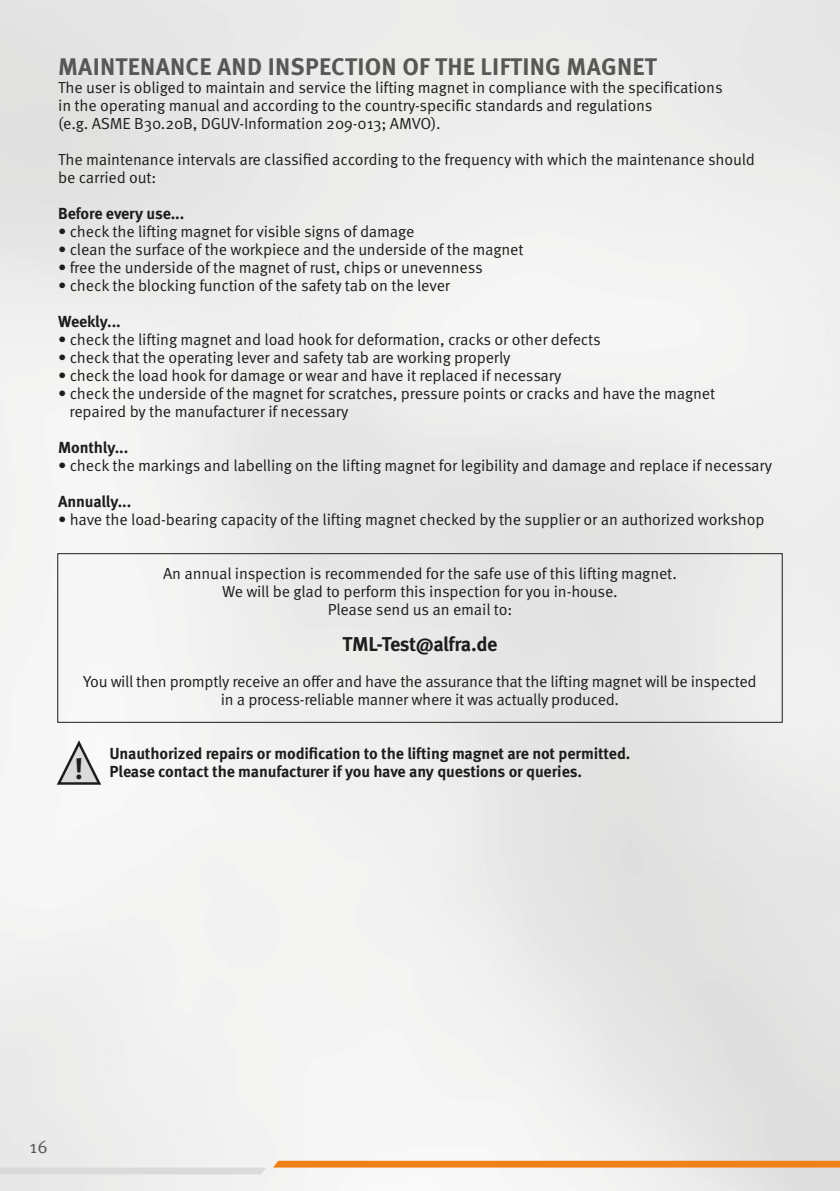
<style>
.page{position:relative;width:840px;height:1191px;background:#fff}
.page>*{position:absolute;margin:0;border:0;box-sizing:border-box;transform-origin:0 0}
.t1{font:700 24px "Meta OT";letter-spacing:.01em;color:#575756}
.t2{font:700 20px "Meta OT";letter-spacing:-.025em;color:#1d1d1b}
.t3{font:18px "Meta OT";color:#575756}
.t4{font:16px/18px "Meta OT";letter-spacing:-.01em;color:#1d1d1b}
.t5{font:700 16px/18px "Meta OT";letter-spacing:-.01em;color:#1d1d1b}
.s1{font-size:29.6px}
</style>
<div class="page">
<img style="left:0;top:0;width:839px;height:1191px">
<svg style="left:273px;top:1160px;width:566px;height:7px;background:#ef8d31"></svg>
<svg style="left:0;top:1167px;width:266px;height:7px;background:#dbdbdb"></svg>
<div style="left:57px;top:553px;width:725px;height:170px;border:1px solid #1d1d1b"></div>
<svg style="left:55px;top:739px;width:48px;height:47px"></svg>
<h1 class="t1" style="left:58px;top:52px;width:600px">MAINTENANCE AND INSPECTION OF THE LIFTING MAGNET</h1>
<p class="t4" style="left:58px;top:79px;width:665px">The user is obliged to maintain and service the lifting magnet in compliance with the specifications in the operating manual and according to the country-specific standards and regulations<br>(e.g. ASME B30.20B, DGUV-Information 209-013; AMVO).</p>
<p class="t4" style="left:58px;top:151px;width:698px">The maintenance intervals are classified according to the frequency with which the maintenance should be carried out:</p>
<p class="t5" style="left:58px;top:205px;width:127px">Before every use...</p>
<p class="t4" style="left:58px;top:223px;width:357px">• check the lifting magnet for visible signs of damage</p>
<p class="t4" style="left:58px;top:241px;width:466px">• clean the surface of the workpiece and the underside of the magnet</p>
<p class="t4" style="left:58px;top:259px;width:426px">• free the underside of the magnet of rust, chips or unevenness</p>
<p class="t4" style="left:58px;top:277px;width:393px">• check the blocking function of the safety tab on the lever</p>
<p class="t5" style="left:58px;top:313px;width:64px">Weekly...</p>
<p class="t4" style="left:58px;top:331px;width:544px">• check the lifting magnet and load hook for deformation, cracks or other defects</p>
<p class="t4" style="left:58px;top:349px;width:453px">• check that the operating lever and safety tab are working properly</p>
<p class="t4" style="left:58px;top:367px;width:504px">• check the load hook for damage or wear and have it replaced if necessary</p>
<p class="t4" style="left:69px;top:385px;width:647px;text-indent:-11px">• check the underside of the magnet for scratches, pressure points or cracks and have the magnet repaired by the manufacturer if necessary</p>
<p class="t5" style="left:58px;top:439px;width:72px">Monthly...</p>
<p class="t4" style="left:58px;top:457px;width:715px">• check the markings and labelling on the lifting magnet for legibility and damage and replace if necessary</p>
<p class="t5" style="left:58px;top:493px;width:75px">Annually...</p>
<p class="t4" style="left:58px;top:511px;width:707px">• have the load-bearing capacity of the lifting magnet checked by the supplier or an authorized workshop</p>
<p class="t4" style="left:163px;top:565px;width:515px;text-align:center">An annual inspection is recommended for the safe use of this lifting magnet.<br>We will be glad to perform this inspection for you in-house.<br>Please send us an email to:</p>
<p class="t2" style="left:342px;top:632px;width:156px">TML-Test@alfra.de</p>
<p class="t4" style="left:83px;top:673px;width:674px;text-align:center">You will then promptly receive an offer and have the assurance that the lifting magnet will be inspected in a process-reliable manner where it was actually produced.</p>
<p class="t5" style="left:74px;top:745px;width:557px;text-indent:35px">Unauthorized repairs or modification to the lifting magnet are not permitted. <span class="s1">!</span> Please contact the manufacturer if you have any questions or queries.</p>
<p class="t3" style="left:29px;top:1136px;width:20px">16</p>
</div>
